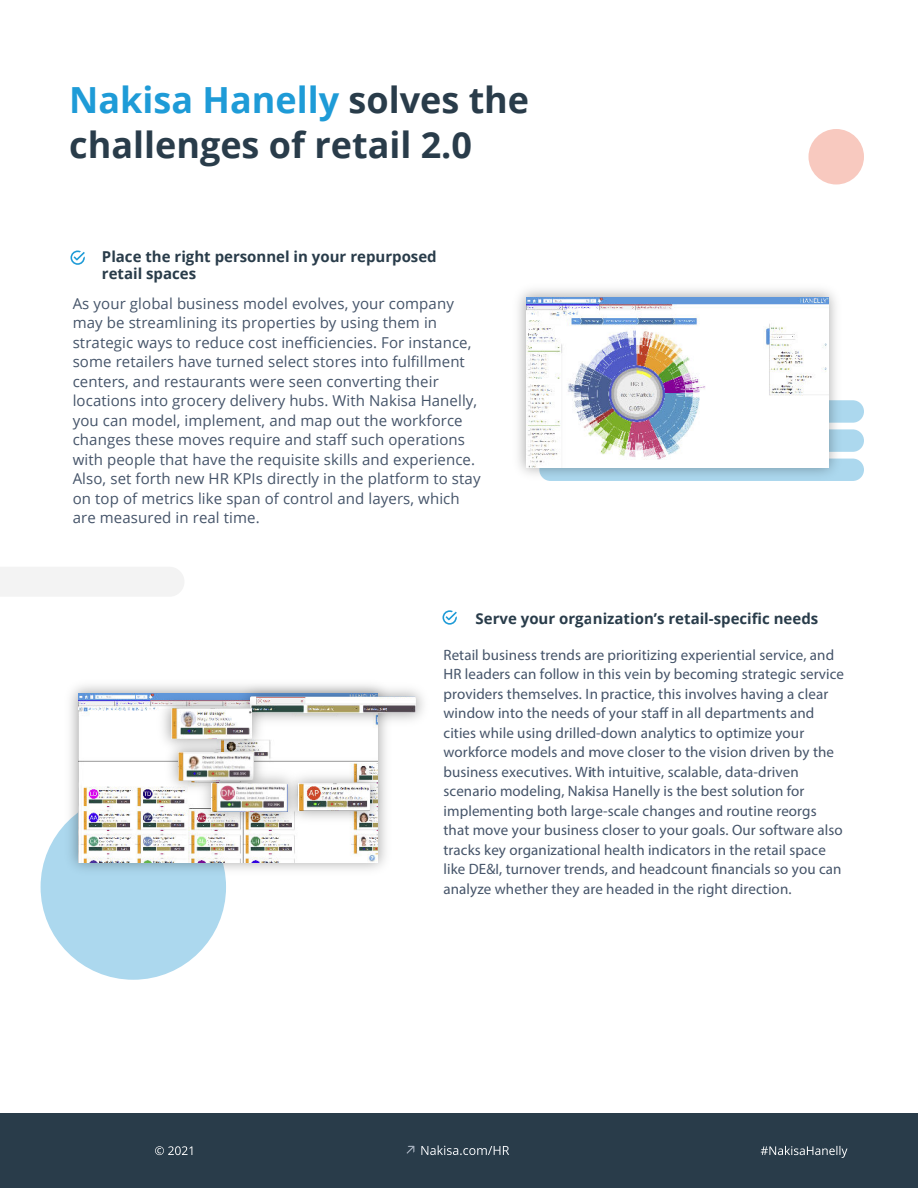
<style>
.page{position:relative;width:918px;height:1188px;background:#fff}
.page>*{position:absolute;margin:0;border:0;box-sizing:border-box;transform-origin:0 0}
.t1{font:700 36px/45px "Open Sans";color:#293c4a}
.t2{font:15px/19.5px "Open Sans";letter-spacing:.005em;color:#455469}
.t3{font:15px/19.5px "Open Sans";letter-spacing:.005em;color:#455469}
.t4{font:700 15px/17.2px "Open Sans";color:#293c4a}
.s1{color:#1e9bd7}
</style>
<div class="page">
<div style="left:0;top:1113px;width:918px;height:75px;background:#293c4a"></div>
<svg style="left:155px;top:1146px;width:37px;height:9px"></svg>
<svg style="left:761px;top:1146px;width:86px;height:12px"></svg>
<div style="left:809px;top:129px;width:55px;height:55px;background:#f8c9bf;border-radius:50%"></div>
<svg style="left:70px;top:250px;width:15px;height:15px"></svg>
<img style="left:518px;top:289px;width:73px;height:192px">
<img style="left:527px;top:297px;width:64px;height:170px">
<div style="left:0;top:567px;width:184px;height:26px;background:#f3f3f3"></div>
<img style="left:591px;top:145px;width:273px;height:336px">
<img style="left:63px;top:948px;width:140px;height:32px">
<img style="left:0;top:593px;width:213px;height:354px">
<img style="left:0;top:604px;width:457px;height:330px">
<img style="left:299px;top:783px;width:71px;height:27px">
<svg style="left:406px;top:1146px;width:8px;height:8px"></svg>
<svg style="left:421px;top:1145px;width:88px;height:10px"></svg>
<h1 class="t1" style="left:69px;top:81px;width:462px"><span class="s1">Nakisa Hanelly</span> solves the challenges of retail 2.0</h1>
<p class="t4" style="left:102px;top:249px;width:336px">Place the right personnel in your repurposed retail spaces</p>
<p class="t3" style="left:73px;top:295px;width:409px">As your global business model evolves, your company may be streamlining its properties by using them in strategic ways to reduce cost inefficiencies. For instance, some retailers have turned select stores into fulfillment centers, and restaurants were seen converting their locations into grocery delivery hubs. With Nakisa Hanelly, you can model, implement, and map out the workforce changes these moves require and staff such operations with people that have the requisite skills and experience.<br>Also, set forth new HR KPIs directly in the platform to stay on top of metrics like span of control and layers, which are measured in real time.</p>
<p class="t4" style="left:476px;top:611px;width:344px">Serve your organization’s retail-specific needs</p>
<p class="t2" style="left:444px;top:646px;width:402px">Retail business trends are prioritizing experiential service, and HR leaders can follow in this vein by becoming strategic service providers themselves. In practice, this involves having a clear window into the needs of your staff in all departments and cities while using drilled-down analytics to optimize your workforce models and move closer to the vision driven by the business executives. With intuitive, scalable, data-driven scenario modeling, Nakisa Hanelly is the best solution for implementing both large-scale changes and routine reorgs that move your business closer to your goals. Our software also tracks key organizational health indicators in the retail space like DE&amp;I, turnover trends, and headcount financials so you can analyze whether they are headed in the right direction.</p>
</div>
